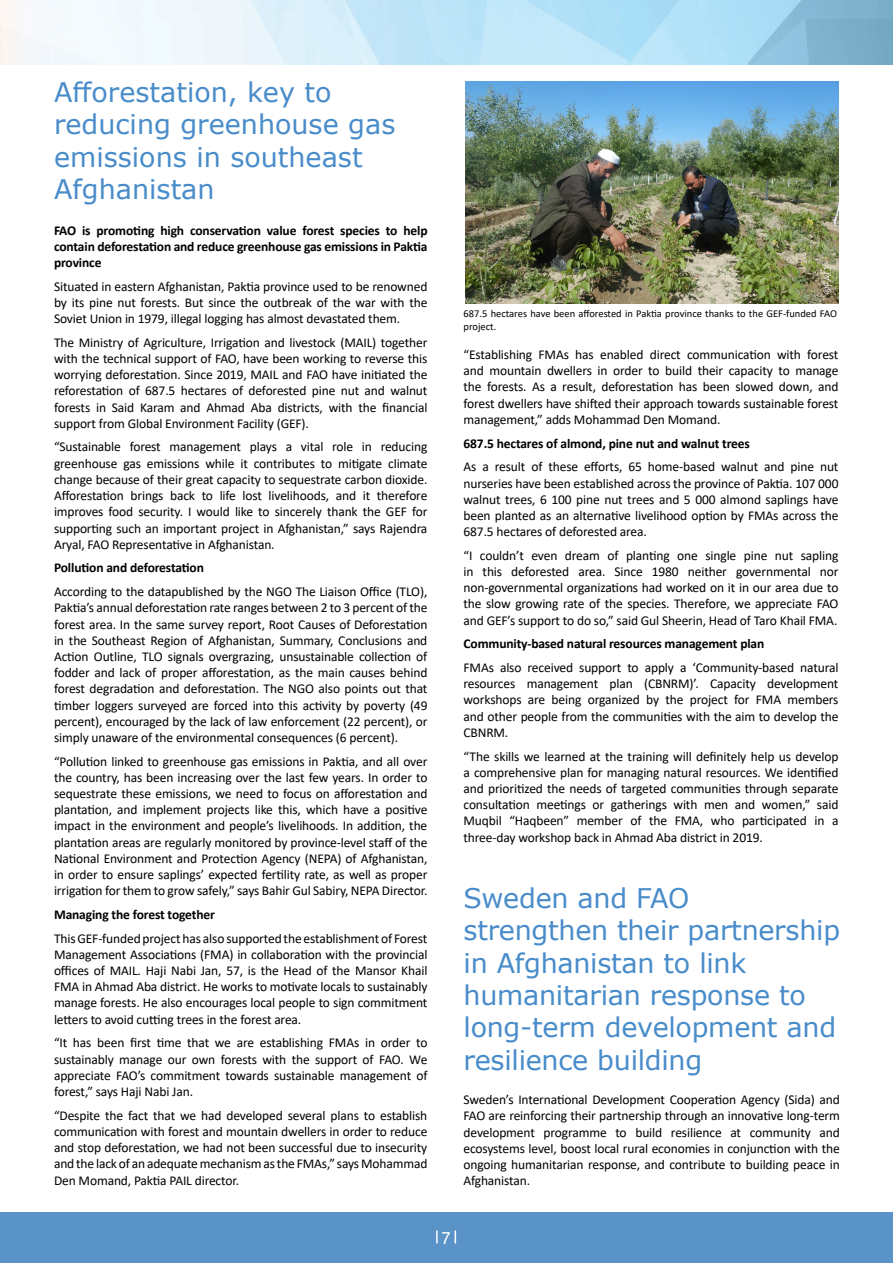
<style>
.page{position:relative;width:893px;height:1263px;background:#fff}
.page>*{position:absolute;margin:0;border:0;box-sizing:border-box;transform-origin:0 0}
.t1{font:27px/32.4px "Verdana";letter-spacing:-.01em;color:#498cca}
.t2{font:18px "Acumin Variable Concept";color:#fff}
.t3{font:13.5px/16.2px "Calibri";letter-spacing:-.01em;color:#000;text-align:justify}
.t4{font:700 13.5px/16.2px "Calibri";letter-spacing:-.01em;color:#000;text-align:justify}
.t5{font:10.5px/12.6px "Calibri";color:#000}
</style>
<div class="page">
<div style="left:0;top:1212px;width:893px;height:51px;background:#5993c8"></div>
<img style="left:0;top:0;width:893px;height:64px">
<svg style="left:455px;top:1230px;width:1px;height:13px"></svg>
<svg style="left:436px;top:1230px;width:2px;height:13px"></svg>
<img style="left:465px;top:81px;width:373px;height:222px">
<svg style="left:824px;top:267px;width:7px;height:27px"></svg>
<p class="t1" style="left:54px;top:76px;width:343px">Afforestation, key to reducing greenhouse gas emissions in southeast<br>Afghanistan</p>
<p class="t4" style="left:54px;top:222px;width:375px">FAO is promoting high conservation value forest species to help contain deforestation and reduce greenhouse gas emissions in Paktia province</p>
<p class="t3" style="left:54px;top:278px;width:375px">Situated in eastern Afghanistan, Paktia province used to be renowned by its pine nut forests. But since the outbreak of the war with the Soviet Union in 1979, illegal logging has almost devastated them.</p>
<p class="t3" style="left:54px;top:334px;width:375px">The Ministry of Agriculture, Irrigation and livestock (MAIL) together with the technical support of FAO, have been working to reverse this worrying deforestation. Since 2019, MAIL and FAO have initiated the reforestation of 687.5 hectares of deforested pine nut and walnut forests in Said Karam and Ahmad Aba districts, with the financial support from Global Environment Facility (GEF).</p>
<p class="t3" style="left:54px;top:439px;width:375px">“Sustainable forest management plays a vital role in reducing greenhouse gas emissions while it contributes to mitigate climate change because of their great capacity to sequestrate carbon dioxide.<br>Afforestation brings back to life lost livelihoods, and it therefore improves food security. I would like to sincerely thank the GEF for supporting such an important project in Afghanistan,” says Rajendra Aryal, FAO Representative in Afghanistan.</p>
<p class="t4" style="left:54px;top:560px;width:152px">Pollution and deforestation</p>
<p class="t3" style="left:54px;top:583px;width:375px">According to the datapublished by the NGO The Liaison Office (TLO), Paktia’s annual deforestation rate ranges between 2 to 3 percent of the forest area. In the same survey report, Root Causes of Deforestation in the Southeast Region of Afghanistan, Summary, Conclusions and Action Outline, TLO signals overgrazing, unsustainable collection of fodder and lack of proper afforestation, as the main causes behind forest degradation and deforestation. The NGO also points out that timber loggers surveyed are forced into this activity by poverty (49 percent), encouraged by the lack of law enforcement (22 percent), or simply unaware of the environmental consequences (6 percent).</p>
<p class="t3" style="left:54px;top:753px;width:375px">“Pollution linked to greenhouse gas emissions in Paktia, and all over the country, has been increasing over the last few years. In order to sequestrate these emissions, we need to focus on afforestation and plantation, and implement projects like this, which have a positive impact in the environment and people’s livelihoods. In addition, the plantation areas are regularly monitored by province-level staff of the National Environment and Protection Agency (NEPA) of Afghanistan, in order to ensure saplings’ expected fertility rate, as well as proper irrigation for them to grow safely,” says Bahir Gul Sabiry, NEPA Director.</p>
<p class="t4" style="left:54px;top:906px;width:162px">Managing the forest together</p>
<p class="t3" style="left:54px;top:930px;width:375px">This GEF-funded project has also supported the establishment of Forest Management Associations (FMA) in collaboration with the provincial offices of MAIL. Haji Nabi Jan, 57, is the Head of the Mansor Khail FMA in Ahmad Aba district. He works to motivate locals to sustainably manage forests. He also encourages local people to sign commitment letters to avoid cutting trees in the forest area.</p>
<p class="t3" style="left:54px;top:1034px;width:375px">“It has been first time that we are establishing FMAs in order to sustainably manage our own forests with the support of FAO. We appreciate FAO’s commitment towards sustainable management of forest,” says Haji Nabi Jan.</p>
<p class="t3" style="left:54px;top:1107px;width:375px">“Despite the fact that we had developed several plans to establish communication with forest and mountain dwellers in order to reduce and stop deforestation, we had not been successful due to insecurity and the lack of an adequate mechanism as the FMAs,” says Mohammad Den Momand, Paktia PAIL director.</p>
<p class="t5" style="left:464px;top:307px;width:375px">687.5 hectares have been afforested in Paktia province thanks to the GEF-funded FAO project.</p>
<p class="t3" style="left:463px;top:346px;width:376px">“Establishing FMAs has enabled direct communication with forest and mountain dwellers in order to build their capacity to manage the forests. As a result, deforestation has been slowed down, and forest dwellers have shifted their approach towards sustainable forest management,” adds Mohammad Den Momand.</p>
<p class="t4" style="left:463px;top:435px;width:288px">687.5 hectares of almond, pine nut and walnut trees</p>
<p class="t3" style="left:463px;top:458px;width:376px">As a result of these efforts, 65 home-based walnut and pine nut nurseries have been established across the province of Paktia. 107 000 walnut trees, 6 100 pine nut trees and 5 000 almond saplings have been planted as an alternative livelihood option by FMAs across the 687.5 hectares of deforested area.</p>
<p class="t3" style="left:463px;top:547px;width:376px">“I couldn’t even dream of planting one single pine nut sapling in this deforested area. Since 1980 neither governmental nor non-governmental organizations had worked on it in our area due to the slow growing rate of the species. Therefore, we appreciate FAO and GEF’s support to do so,” said Gul Sheerin, Head of Taro Khail FMA.</p>
<p class="t4" style="left:463px;top:636px;width:302px">Community-based natural resources management plan</p>
<p class="t3" style="left:463px;top:659px;width:376px">FMAs also received support to apply a ‘Community-based natural resources management plan (CBNRM)’. Capacity development workshops are being organized by the project for FMA members and other people from the communities with the aim to develop the CBNRM.</p>
<p class="t3" style="left:463px;top:748px;width:376px">“The skills we learned at the training will definitely help us develop a comprehensive plan for managing natural resources. We identified and prioritized the needs of targeted communities through separate consultation meetings or gatherings with men and women,” said Muqbil “Haqbeen” member of the FMA, who participated in a three-day workshop back in Ahmad Aba district in 2019.</p>
<p class="t1" style="left:464px;top:881px;width:378px">Sweden and FAO strengthen their partnership in Afghanistan to link humanitarian response to long-term development and resilience building</p>
<p class="t3" style="left:464px;top:1091px;width:378px">Sweden’s International Development Cooperation Agency (Sida) and FAO are reinforcing their partnership through an innovative long-term development programme to build resilience at community and ecosystems level, boost local rural economies in conjunction with the ongoing humanitarian response, and contribute to building peace in Afghanistan.</p>
<p class="t2" style="left:442px;top:1225px;width:10px">7</p>
</div>
